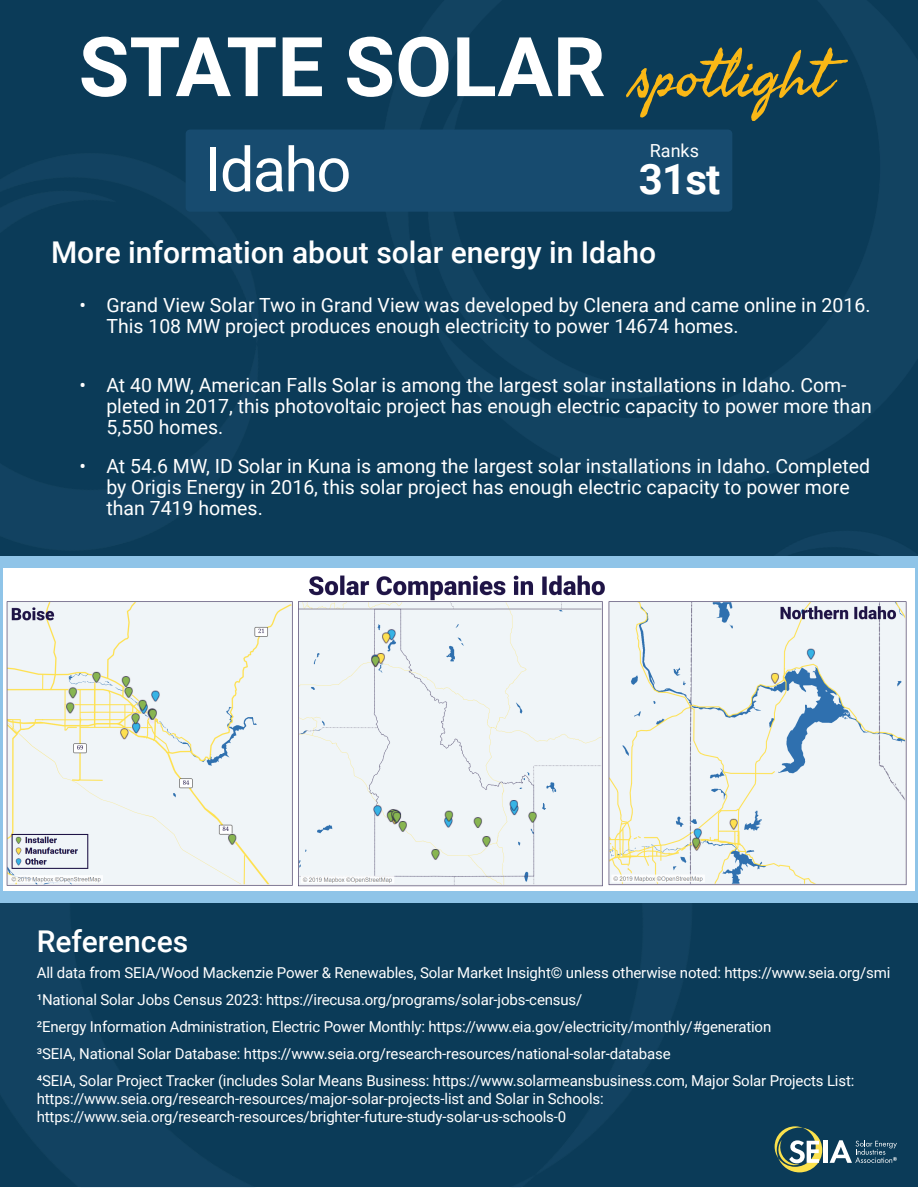
<style>
.page{position:relative;width:918px;height:1188px;background:#fff}
.page>*{position:absolute;margin:0;border:0;box-sizing:border-box;transform-origin:0 0}
.t1{font:700 82.5px "Roboto";color:#fff}
.t2{font:61.5px "Roboto";letter-spacing:-.03em;color:#fff}
.t3{font:700 42px "Roboto";color:#fff}
.t4{font:500 30px "Roboto";color:#fff}
.t5{font:19.5px/21px "Roboto";color:#fff}
.t6{font:18px "Roboto";color:#fff}
.t7{font:15px/27px "Roboto";letter-spacing:-.01em;color:#fff}
.s1{font-family:"Seaweed Script Pro";font-weight:400;font-size:64.5px;color:#fab816}
</style>
<div class="page">
<div style="left:0;top:0;width:918px;height:1187px;background:#0b3b58"></div>
<div style="left:186px;top:130px;width:546px;height:82px;background:#184c70;border-radius:4px"></div>
<svg style="left:775px;top:1126px;width:47px;height:46px"></svg>
<hr style="left:823px;top:1141px;width:4px;height:22px;background:#fff">
<svg style="left:830px;top:1140px;width:67px;height:23px"></svg>
<div style="left:0;top:556px;width:918px;height:347px;background:#8fc4e8"></div>
<img style="left:3px;top:569px;width:912px;height:322px">
<h1 class="t1" style="left:79px;top:9px;width:753px">STATE SOLAR <span class="s1">spotlight</span></h1>
<h2 class="t2" style="left:205px;top:126px;width:148px">Idaho</h2>
<p class="t6" style="left:650px;top:138px;width:51px">Ranks</p>
<h3 class="t3" style="left:639px;top:150px;width:83px">31st</h3>
<h3 class="t4" style="left:51px;top:231px;width:607px">More information about solar energy in Idaho</h3>
<h3 class="t5" style="left:106px;top:294px;width:766px;text-indent:-27px">• Grand View Solar Two in Grand View was developed by Clenera and came online in 2016.<br>This 108 MW project produces enough electricity to power 14674 homes.</h3>
<h3 class="t5" style="left:106px;top:374px;width:767px;text-indent:-27px">• At 40 MW, American Falls Solar is among the largest solar installations in Idaho. Com&shy;pleted in 2017, this photovoltaic project has enough electric capacity to power more than<br>5,550 homes.</h3>
<h3 class="t5" style="left:106px;top:455px;width:765px;text-indent:-27px">• At 54.6 MW, ID Solar in Kuna is among the largest solar installations in Idaho. Completed by Origis Energy in 2016, this solar project has enough electric capacity to power more than 7419 homes.</h3>
<h3 class="t4" style="left:37px;top:920px;width:153px">References</h3>
<p class="t7" style="left:37px;top:959px;width:855px">All data from SEIA/Wood Mackenzie Power &amp; Renewables, Solar Market Insight© unless otherwise noted: https://www.seia.org/smi ¹National Solar Jobs Census 2023: https://irecusa.org/programs/solar-jobs-census/<br>²Energy Information Administration, Electric Power Monthly: https://www.eia.gov/electricity/monthly/#generation<br>³SEIA, National Solar Database: https://www.seia.org/research-resources/national-solar-database<br>4SEIA, Solar Project Tracker (includes Solar Means Business: https://www.solarmeansbusiness.com, Major Solar Projects List:</p>
<p class="t7" style="left:37px;top:1090px;width:569px;line-height:18px">https://www.seia.org/research-resources/major-solar-projects-list and Solar in Schools: https://www.seia.org/research-resources/brighter-future-study-solar-us-schools-0</p>
</div>
